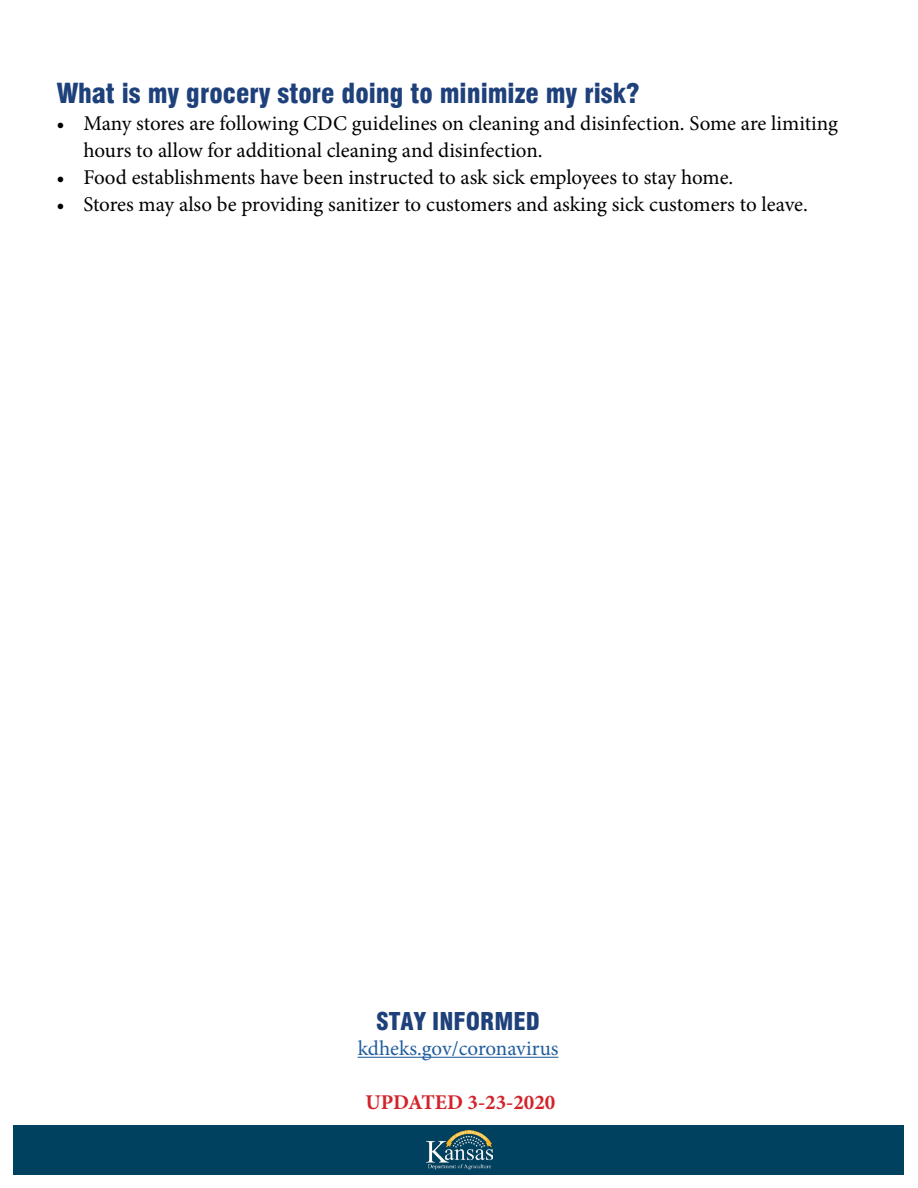
<style>
.page{position:relative;width:918px;height:1188px;background:#fff}
.page>*{position:absolute;margin:0;border:0;box-sizing:border-box;transform-origin:0 0}
.t1{font:27px "Corporate Black SWFTE";color:#1e417b}
.t2{font:24px "Corporate Black SWFTE";color:#1e417b}
.t3{font:21px/27px "Minion Pro";letter-spacing:-.005em;color:#000}
.t4{font:21px "Minion Pro";letter-spacing:-.005em;color:#215e9e}
.t5{font:700 21px "Minion Pro";color:#d2232a}
</style>
<div class="page">
<hr style="left:358px;top:1057px;width:200px;height:1px;background:#215e9e">
<div style="left:14px;top:1125px;width:890px;height:49px;background:#00415f"></div>
<img style="left:427px;top:1131px;width:65px;height:39px">
<h2 class="t1" style="left:56px;top:77px;width:584px">What is my grocery store doing to minimize my risk?</h2>
<p class="t3" style="left:83px;top:110px;width:756px;text-indent:-27px">• Many stores are following CDC guidelines on cleaning and disinfection. Some are limiting hours to allow for additional cleaning and disinfection.</p>
<p class="t3" style="left:56px;top:164px;width:679px">• Food establishments have been instructed to ask sick employees to stay home.</p>
<p class="t3" style="left:56px;top:191px;width:753px">• Stores may also be providing sanitizer to customers and asking sick customers to leave.</p>
<h2 class="t2" style="left:376px;top:1007px;width:165px">STAY INFORMED</h2>
<p class="t4" style="left:358px;top:1034px;width:202px">kdheks.gov/coronavirus</p>
<p class="t5" style="left:366px;top:1090px;width:191px">UPDATED 3-23-2020</p>
</div>
